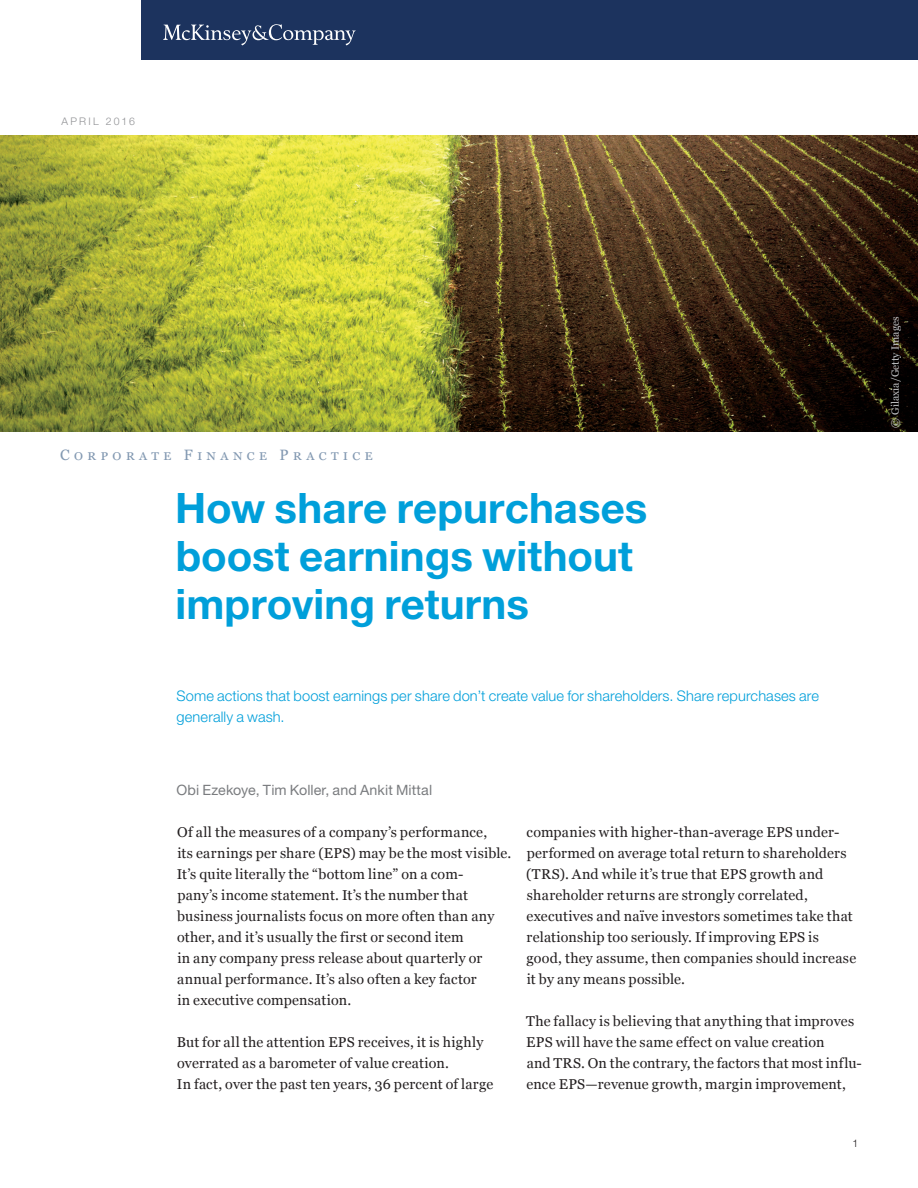
<style>
.page{position:relative;width:918px;height:1188px;background:#fff}
.page>*{position:absolute;margin:0;border:0;box-sizing:border-box;transform-origin:0 0}
.Article_title_45{font:700 42px/48px "Helvetica Neue LT Std";color:#009fda}
.t1{font:15px "Georgia";letter-spacing:.35em;color:#8399b2}
.Dek{font:300 14.7px/21px "Helvetica Neue LT Std";letter-spacing:.005em;color:#009fda}
.Body_Georgia{font:14.25px/21px "Georgia";letter-spacing:.015em;color:#231f20}
.Author_names_opener{font:14.25px "Helvetica Neue LT Std";letter-spacing:.005em;color:#7a7c7f}
.Author_bios_acknowle{font:10.5px "Georgia";color:#c2c3c5}
.t2{font:300 10.5px "Helvetica Neue LT Std";letter-spacing:.205em;color:#919295}
.t3{font:300 10.5px "Helvetica Neue LT Std";color:#231f20}
</style>
<div class="page">
<img style="left:0;top:135px;width:918px;height:297px">
<div style="left:142px;top:0;width:776px;height:60px;background:#1c335e"></div>
<svg style="left:163px;top:24px;width:193px;height:21px"></svg>
<p class="t2" style="left:61px;top:115px;width:75px">APRIL 2016</p>
<p class="t1" style="left:60px;top:446px;width:314px">Corporate Finance Practice</p>
<h2 class="Article_title_45" style="left:175px;top:484px;width:474px">How share repurchases boost earnings without improving returns</h2>
<h4 class="Dek" style="left:177px;top:685px;width:644px">Some actions that boost earnings per share don’t create value for shareholders. Share repurchases are generally a wash.</h4>
<h4 class="Author_names_opener" style="left:177px;top:781px;width:257px">Obi Ezekoye, Tim Koller, and Ankit Mittal</h4>
<p class="Body_Georgia" style="left:177px;top:821px;width:336px">Of all the measures of a company’s performance,<br>its earnings per share (EPS) may be the most visible.<br>It’s quite literally the “bottom line” on a com-<br>pany’s income statement. It’s the number that business journalists focus on more often than any other, and it’s usually the first or second item<br>in any company press release about quarterly or annual performance. It’s also often a key factor<br>in executive compensation.</p>
<p class="Body_Georgia" style="left:177px;top:1031px;width:318px">But for all the attention EPS receives, it is highly overrated as a barometer of value creation.<br>In fact, over the past ten years, 36 percent of large</p>
<p class="Body_Georgia" style="left:526px;top:821px;width:332px">companies with higher-than-average EPS under&shy;performed on average total return to shareholders (TRS). And while it’s true that EPS growth and shareholder returns are strongly correlated, executives and naïve investors sometimes take that relationship too seriously. If improving EPS is good, they assume, then companies should increase it by any means possible.</p>
<p class="Body_Georgia" style="left:526px;top:1010px;width:337px">The fallacy is believing that anything that improves EPS will have the same effect on value creation<br>and TRS. On the contrary, the factors that most influ&shy;ence EPS—revenue growth, margin improvement,</p>
<p class="t3" style="left:853px;top:1137px;width:7px">1</p>
<p class="Author_bios_acknowle" style="left:889px;top:428px;width:113px;rotate:-90deg">© Gilaxia/Getty Images</p>
</div>
